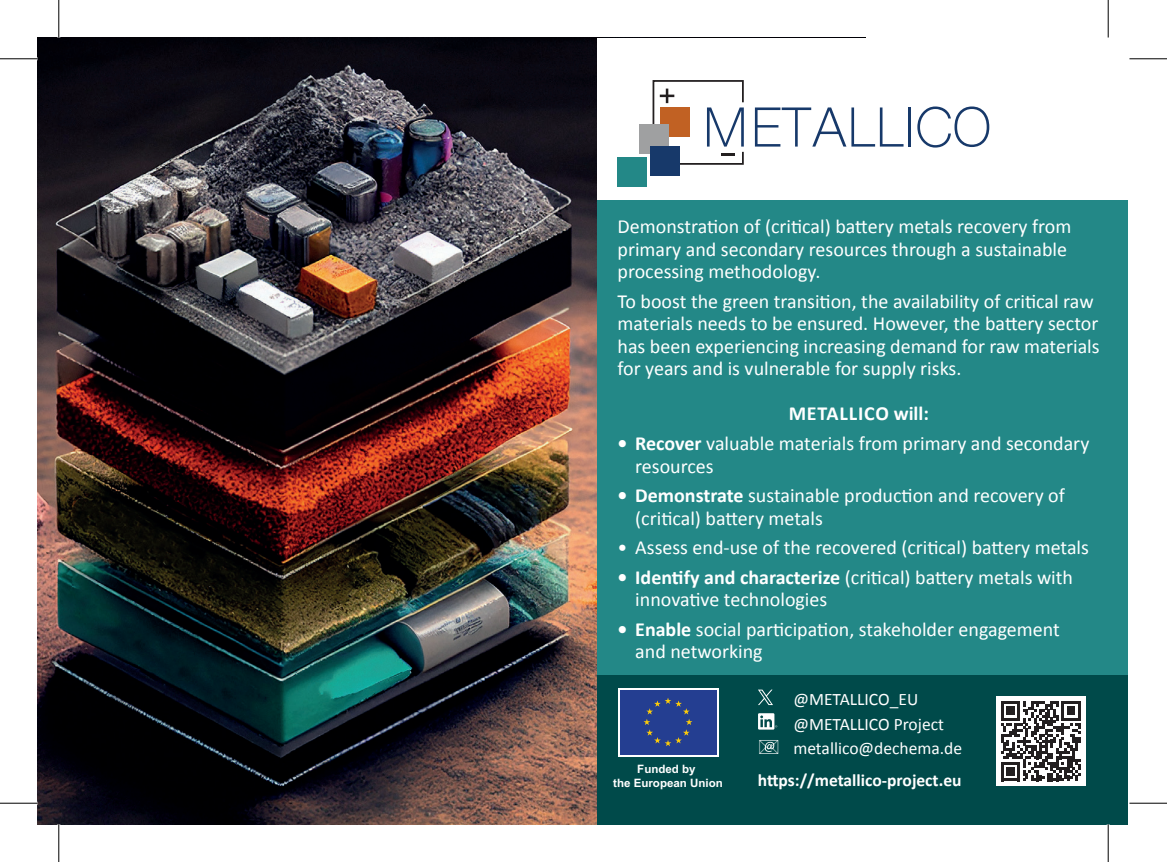
<style>
.page{position:relative;width:1167px;height:862px;background:#fff}
.page>*{position:absolute;margin:0;border:0;box-sizing:border-box;transform-origin:0 0}
.t1{font:20px/22.5px "Calibri";color:#fff}
.t2{font:700 20px "Calibri";letter-spacing:.04em;color:#fff}
.t3{font:17.5px/24.5px "Calibri";color:#fff}
.t4{font:700 17.5px "Calibri";color:#fff}
.t5{font:700 11.5px/13.8px "Arial";color:#fff;text-align:center}
.s1{font-weight:700}
</style>
<div class="page">
<img style="left:38px;top:38px;width:559px;height:786px">
<div style="left:597px;top:200px;width:531px;height:603px;background:#238887"></div>
<div style="left:597px;top:675px;width:531px;height:149px;background:#004a4a"></div>
<div style="left:639px;top:124px;width:30px;height:29px;background:#9fa0a1"></div>
<div style="left:650px;top:147px;width:30px;height:29px;background:#17396a"></div>
<div style="left:617px;top:157px;width:30px;height:29px;background:#238887"></div>
<svg style="left:651px;top:80px;width:93px;height:85px"></svg>
<svg style="left:754px;top:107px;width:149px;height:40px"></svg>
<hr style="left:908px;top:107px;width:2px;height:40px;background:#17396a">
<svg style="left:917px;top:106px;width:72px;height:42px"></svg>
<svg style="left:758px;top:689px;width:15px;height:16px"></svg>
<svg style="left:758px;top:713px;width:19px;height:16px"></svg>
<div style="left:996px;top:696px;width:89px;height:89px;background:#fff"></div>
<svg style="left:1001px;top:701px;width:79px;height:80px"></svg>
<svg style="left:618px;top:688px;width:100px;height:68px"></svg>
<div style="left:619px;top:690px;width:97px;height:64px;background:#243e91"></div>
<svg style="left:643px;top:698px;width:49px;height:48px"></svg>
<hr style="left:0;top:58px;width:38px;height:1px;background:#000">
<hr style="left:1129px;top:58px;width:37px;height:1px;background:#000">
<hr style="left:0;top:802px;width:38px;height:1px;background:#000">
<hr style="left:1129px;top:802px;width:37px;height:1px;background:#000">
<hr style="left:58px;top:0;width:1px;height:38px;background:#000">
<hr style="left:58px;top:824px;width:1px;height:38px;background:#000">
<hr style="left:1107px;top:0;width:1px;height:38px;background:#000">
<hr style="left:1107px;top:824px;width:1px;height:38px;background:#000">
<svg style="left:764px;top:741px;width:11px;height:11px"></svg>
<p class="t1" style="left:617px;top:215px;width:455px">Demonstration of (critical) battery metals recovery from primary and secondary resources through a sustainable processing methodology.</p>
<p class="t1" style="left:617px;top:290px;width:483px">To boost the green transition, the availability of critical raw materials needs to be ensured. However, the battery sector has been experiencing increasing demand for raw materials for years and is vulnerable for supply risks.</p>
<p class="t2" style="left:788px;top:401px;width:142px">METALLICO will:</p>
<p class="t1" style="left:635px;top:432px;width:455px;text-indent:-18px"><span class="s1">• Recover</span> valuable materials from primary and secondary resources</p>
<p class="t1" style="left:635px;top:484px;width:431px;text-indent:-18px"><span class="s1">• Demonstrate</span> sustainable production and recovery of (critical) battery metals</p>
<p class="t1" style="left:617px;top:536px;width:473px">• Assess end-use of the recovered (critical) battery metals</p>
<p class="t1" style="left:635px;top:566px;width:439px;text-indent:-18px"><span class="s1">• Identify and characterize</span> (critical) battery metals with innovative technologies</p>
<p class="t1" style="left:635px;top:618px;width:426px;text-indent:-18px"><span class="s1">• Enable</span> social participation, stakeholder engagement and networking</p>
<p class="t3" style="left:793px;top:687px;width:170px">@METALLICO_EU @METALLICO Project metallico@dechema.de</p>
<p class="t4" style="left:757px;top:768px;width:205px">https://metallico-project.eu</p>
<p class="t5" style="left:613px;top:762px;width:111px">Funded by<br>the European Union</p>
</div>
